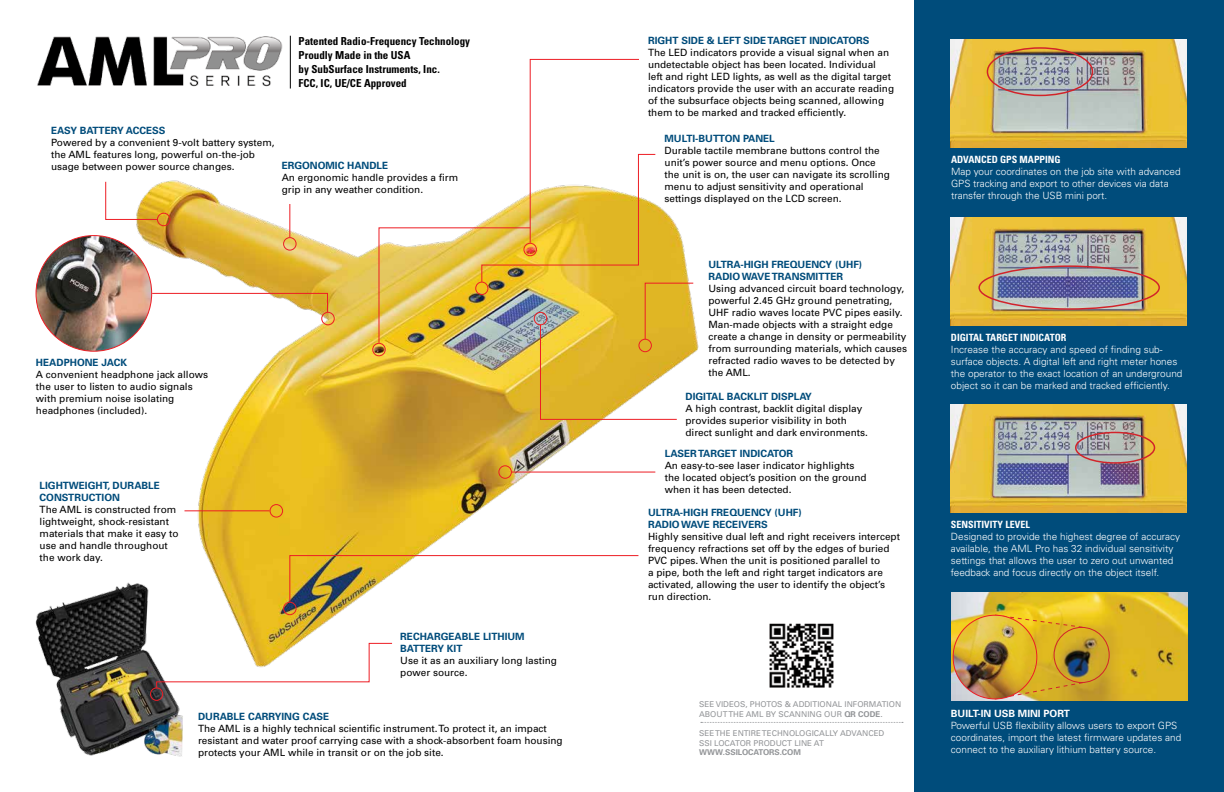
<style>
.page{position:relative;width:1224px;height:792px;background:#fff}
.page>*{position:absolute;margin:0;border:0;box-sizing:border-box;transform-origin:0 0}
.t1{font:700 condensed 11px/14px "Univers";color:#000}
.t2{font:10px/12px "Univers";color:#000}
.t3{font:300 10px/12px "Univers";color:#fff}
.t4{font:700 10px/12px "Univers";color:#004c7b}
.t5{font:700 condensed 10px "Univers";color:#fff}
.t6{font:700 10px "Univers";color:#fff}
.t7{font:8px/9.6px "Univers";color:#939598}
.t8{font:700 8px "Univers";color:#939598}
.s1{font-weight:700}
</style>
<div class="page">
<img style="left:119px;top:180px;width:580px;height:462px">
<img style="left:35px;top:575px;width:166px;height:182px">
<div style="left:915px;top:0;width:309px;height:792px;background:#004c7b"></div>
<img style="left:36px;top:236px;width:116px;height:115px;border-radius:58px">
<div style="left:157px;top:213px;width:13px;height:13px;border:1px solid #ed1d24;border-radius:50%"></div>
<svg style="left:105px;top:181px;width:53px;height:39px"></svg>
<div style="left:283px;top:237px;width:14px;height:14px;border:1px solid #ed1d24;border-radius:50%"></div>
<hr style="left:289px;top:204px;width:1px;height:33px;background:#ed1d24">
<div style="left:150px;top:687px;width:13px;height:14px;border:1px solid #ed1d24;border-radius:50%"></div>
<svg style="left:156px;top:642px;width:237px;height:47px"></svg>
<div style="left:270px;top:504px;width:13px;height:14px;border:1px solid #ed1d24;border-radius:50%"></div>
<hr style="left:184px;top:510px;width:86px;height:1px;background:#ed1d24">
<div style="left:498px;top:465px;width:14px;height:14px;border:1px solid #ed1d24;border-radius:50%"></div>
<hr style="left:511px;top:472px;width:144px;height:1px;background:#ed1d24">
<div style="left:372px;top:343px;width:14px;height:13px;border:1px solid #ed1d24;border-radius:50%"></div>
<div style="left:283px;top:602px;width:14px;height:13px;border:1px solid #ed1d24;border-radius:50%"></div>
<svg style="left:289px;top:555px;width:350px;height:48px"></svg>
<svg style="left:378px;top:58px;width:316px;height:362px"></svg>
<div style="left:534px;top:312px;width:13px;height:13px;border:1px solid #ed1d24;border-radius:50%"></div>
<img style="left:769px;top:623px;width:65px;height:65px">
<img style="left:37px;top:35px;width:254px;height:54px">
<img style="left:951px;top:40px;width:236px;height:108px">
<img style="left:951px;top:405px;width:236px;height:108px">
<img style="left:951px;top:217px;width:236px;height:108px">
<svg style="left:151px;top:292px;width:178px;height:21px"></svg>
<div style="left:321px;top:312px;width:14px;height:13px;border:1px solid #ed1d24;border-radius:50%"></div>
<svg style="left:701px;top:722px;width:202px;height:1px"></svg>
<img style="left:951px;top:593px;width:236px;height:108px">
<div style="left:1054px;top:627px;width:56px;height:56px;border:1px solid #d2232a;border-radius:50%"></div>
<hr style="left:290px;top:36px;width:1px;height:53px;background:#000">
<div style="left:978px;top:265px;width:182px;height:45px;border:2px solid #d2232a;border-radius:50%"></div>
<div style="left:987px;top:47px;width:106px;height:49px;border:2px solid #d2232a;border-radius:50%"></div>
<div style="left:1075px;top:432px;width:80px;height:32px;border:2px solid #d2232a;border-radius:50%"></div>
<svg style="left:994px;top:614px;width:90px;height:14px"></svg>
<svg style="left:994px;top:681px;width:90px;height:19px"></svg>
<img style="left:953px;top:615px;width:84px;height:84px;border-radius:42px">
<p class="t1" style="left:299px;top:34px;width:173px">Patented Radio-Frequency Technology<br>Proudly Made in the USA<br>by SubSurface Instruments, Inc.<br>FCC, IC, UE/CE Approved</p>
<p class="t4" style="left:51px;top:124px;width:116px">EASY BATTERY ACCESS</p>
<p class="t2" style="left:51px;top:136px;width:225px">Powered by a convenient 9-volt battery system, the AML features long, powerful on-the-job usage between power source changes.</p>
<p class="t4" style="left:282px;top:159px;width:108px">ERGONOMIC HANDLE</p>
<p class="t2" style="left:282px;top:172px;width:178px">An ergonomic handle provides a firm grip in any weather condition.</p>
<p class="t4" style="left:36px;top:356px;width:93px">HEADPHONE JACK</p>
<p class="t2" style="left:36px;top:368px;width:174px">A convenient headphone jack allows the user to listen to audio signals with premium noise isolating headphones (included).</p>
<p class="t4" style="left:40px;top:479px;width:122px">LIGHTWEIGHT, DURABLE<br>CONSTRUCTION</p>
<p class="t2" style="left:40px;top:503px;width:141px">The AML is constructed from lightweight, shock-resistant materials that make it easy to use and handle throughout the work day.</p>
<p class="t4" style="left:400px;top:630px;width:126px">RECHARGEABLE LITHIUM<br>BATTERY KIT</p>
<p class="t2" style="left:400px;top:654px;width:158px">Use it as an auxiliary long lasting power source.</p>
<p class="t4" style="left:198px;top:710px;width:133px">DURABLE CARRYING CASE</p>
<p class="t2" style="left:198px;top:722px;width:366px">The AML is a highly technical scientific instrument. To protect it, an impact resistant and water proof carrying case with a shock-absorbent foam housing protects your AML while in transit or on the job site.</p>
<p class="t4" style="left:648px;top:34px;width:223px">RIGHT SIDE &amp; LEFT SIDE TARGET INDICATORS</p>
<p class="t2" style="left:648px;top:46px;width:248px">The LED indicators provide a visual signal when an undetectable object has been located. Individual<br>left and right LED lights, as well as the digital target indicators provide the user with an accurate reading of the subsurface objects being scanned, allowing them to be marked and tracked efficiently.</p>
<p class="t4" style="left:665px;top:132px;width:112px">MULTI-BUTTON PANEL</p>
<p class="t2" style="left:665px;top:144px;width:227px">Durable tactile membrane buttons control the unit’s power source and menu options. Once the unit is on, the user can navigate its scrolling menu to adjust sensitivity and operational settings displayed on the LCD screen.</p>
<p class="t4" style="left:708px;top:258px;width:155px">ULTRA-HIGH FREQUENCY (UHF)<br>RADIO WAVE TRANSMITTER</p>
<p class="t2" style="left:708px;top:282px;width:200px">Using advanced circuit board technology, powerful 2.45 GHz ground penetrating, UHF radio waves locate PVC pipes easily.<br>Man-made objects with a straight edge create a change in density or permeability from surrounding materials, which causes refracted radio waves to be detected by the AML.</p>
<p class="t4" style="left:686px;top:390px;width:128px">DIGITAL BACKLIT DISPLAY</p>
<p class="t2" style="left:686px;top:402px;width:184px">A high contrast, backlit digital display provides superior visibility in both direct sunlight and dark environments.</p>
<p class="t4" style="left:665px;top:448px;width:130px">LASER TARGET INDICATOR</p>
<p class="t2" style="left:665px;top:460px;width:203px">An easy-to-see laser indicator highlights the located object’s position on the ground when it has been detected.</p>
<p class="t4" style="left:648px;top:506px;width:155px">ULTRA-HIGH FREQUENCY (UHF)<br>RADIO WAVE RECEIVERS</p>
<p class="t2" style="left:648px;top:530px;width:254px">Highly sensitive dual left and right receivers intercept frequency refractions set off by the edges of buried PVC pipes. When the unit is positioned parallel to<br>a pipe, both the left and right target indicators are activated, allowing the user to identify the object’s run direction.</p>
<p class="t7" style="left:699px;top:699px;width:204px">SEE VIDEOS, PHOTOS &amp; ADDITIONAL INFORMATION<br>ABOUT THE AML BY SCANNING OUR <span class="s1">QR CODE</span>.</p>
<p class="t7" style="left:699px;top:728px;width:187px">SEE THE ENTIRE TECHNOLOGICALLY ADVANCED<br>SSI LOCATOR PRODUCT LINE AT</p>
<p class="t8" style="left:699px;top:747px;width:103px">WWW.SSILOCATORS.COM</p>
<p class="t5" style="left:951px;top:153px;width:111px">ADVANCED GPS MAPPING</p>
<p class="t3" style="left:951px;top:165px;width:231px">Map your coordinates on the job site with advanced<br>GPS tracking and export to other devices via data transfer through the USB mini port.</p>
<p class="t5" style="left:951px;top:331px;width:117px">DIGITAL TARGET INDICATOR</p>
<p class="t3" style="left:951px;top:343px;width:233px">Increase the accuracy and speed of finding sub&shy;surface objects. A digital left and right meter hones the operator to the exact location of an underground object so it can be marked and tracked efficiently.</p>
<p class="t5" style="left:951px;top:518px;width:80px">SENSITIVITY LEVEL</p>
<p class="t3" style="left:951px;top:530px;width:231px">Designed to provide the highest degree of accuracy available, the AML Pro has 32 individual sensitivity settings that allows the user to zero out unwanted feedback and focus directly on the object itself.</p>
<p class="t6" style="left:951px;top:707px;width:121px">BUILT-IN USB MINI PORT</p>
<p class="t3" style="left:951px;top:719px;width:232px">Powerful USB flexibility allows users to export GPS coordinates, import the latest firmware updates and connect to the auxiliary lithium battery source.</p>
</div>
